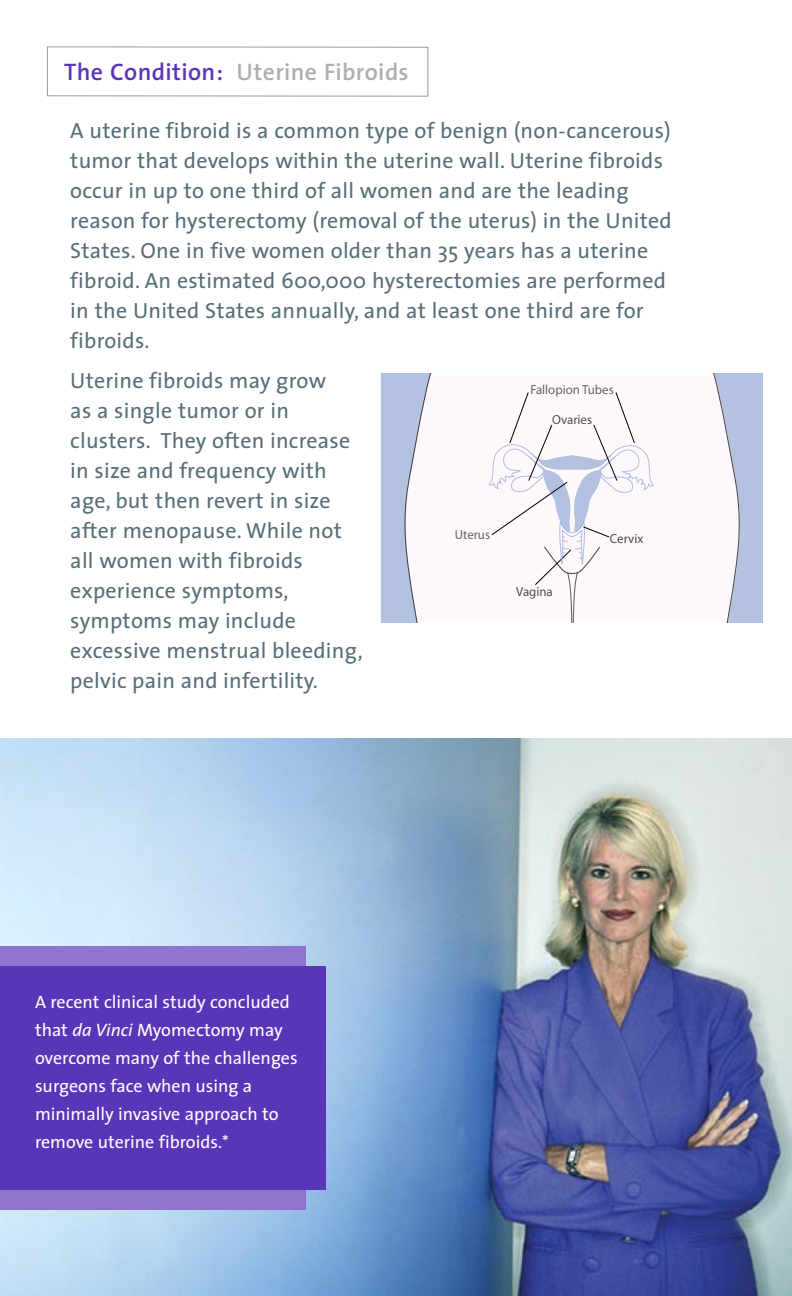
<style>
.page{position:relative;width:792px;height:1296px;background:#fff}
.page>*{position:absolute;margin:0;border:0;box-sizing:border-box;transform-origin:0 0}
.t1{font:600 24px "The Sans";letter-spacing:.015em;color:#acaeb0}
.t2{font:22px/30px "The Sans";letter-spacing:.01em;color:#576e79}
.t3{font:18px/28px "The Sans";color:#fff}
.t4{font:13.2px "Myriad";color:rgb(0 0 0/.7)}
.t5{font:13.2px "Myriad";color:rgb(0 0 0/.6)}
.t6{font:13.2px "Myriad";color:rgb(0 0 0/.69)}
.s1{color:#5b35b7}
.s2{font-style:italic}
</style>
<div class="page">
<img style="left:0;top:738px;width:791px;height:558px">
<div style="left:0;top:946px;width:306px;height:264px;background:#8e74cd"></div>
<hr style="left:791px;top:0;width:1px;height:1296px;background:#f6f5f1">
<div style="left:47px;top:47px;width:381px;height:49px;border:1px solid #999b9e"></div>
<div style="left:0;top:966px;width:326px;height:224px;background:#5b35b7"></div>
<svg style="left:381px;top:373px;width:51px;height:249px"></svg>
<svg style="left:713px;top:373px;width:50px;height:249px"></svg>
<svg style="left:488px;top:392px;width:166px;height:230px"></svg>
<p class="t1" style="left:64px;top:52px;width:346px"><span class="s1">The Condition:</span> Uterine Fibroids</p>
<p class="t2" style="left:70px;top:115px;width:603px">A uterine fibroid is a common type of benign (non-cancerous) tumor that develops within the uterine wall. Uterine fibroids occur in up to one third of all women and are the leading reason for hysterectomy (removal of the uterus) in the United States. One in five women older than 35 years has a uterine fibroid. An estimated 600,000 hysterectomies are performed in the United States annually, and at least one third are for fibroids.</p>
<p class="t2" style="left:70px;top:365px;width:294px">Uterine fibroids may grow<br>as a single tumor or in clusters. They often increase in size and frequency with age, but then revert in size after menopause. While not all women with fibroids experience symptoms, symptoms may include excessive menstrual bleeding, pelvic pain and infertility.</p>
<p class="t4" style="left:375px;top:246px;width:71px">Myometrium</p>
<p class="t5" style="left:530px;top:383px;width:85px">Fallopion Tubes</p>
<p class="t6" style="left:552px;top:413px;width:42px">Ovaries</p>
<p class="t5" style="left:455px;top:528px;width:37px">Uterus</p>
<p class="t4" style="left:610px;top:532px;width:35px">Cervix</p>
<p class="t4" style="left:516px;top:585px;width:38px">Vagina</p>
<p class="t3" style="left:35px;top:987px;width:264px">A recent clinical study concluded that <span class="s2">da Vinci</span> Myomectomy may overcome many of the challenges surgeons face when using a minimally invasive approach to remove uterine fibroids.*</p>
</div>
